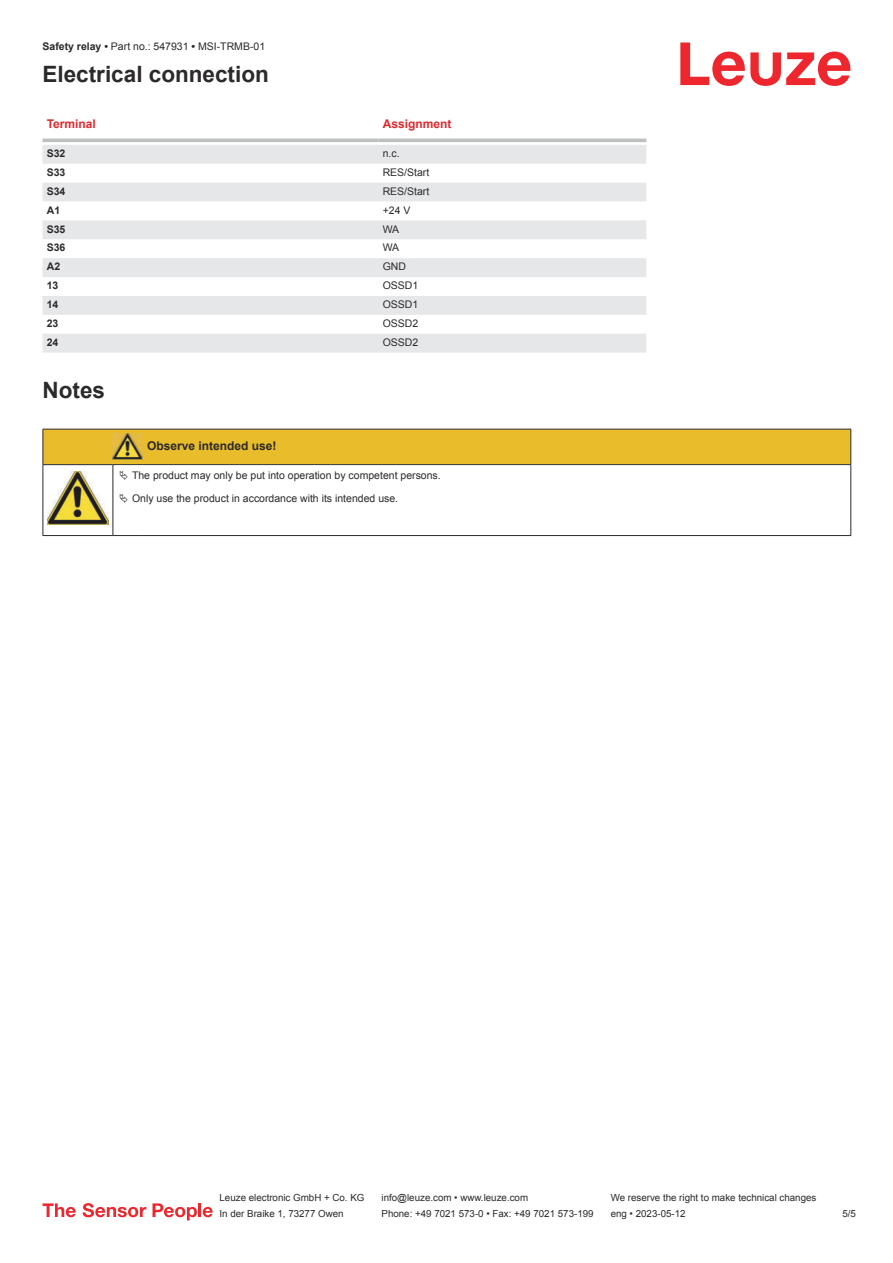
<style>
.page{position:relative;width:893px;height:1263px;background:#fff}
.page>*{position:absolute;margin:0;border:0;box-sizing:border-box;transform-origin:0 0}
.t1{font:700 22.5px "Arial";color:#2b292a}
.t2{font:700 12px "Arial";color:#2b292a}
.t3{font:700 12px "Arial";color:#db2a30}
.t4{font:10.5px/22.4px "Arial";color:#2b292a}
.t5{font:700 10.5px "Arial";color:#2b292a}
.t6{font:9.75px "Arial";color:#2b292a}
.s1{font-weight:700}
</style>
<div class="page">
<svg style="left:680px;top:43px;width:170px;height:43px"></svg>
<svg style="left:43px;top:138px;width:603px;height:1px"></svg>
<svg style="left:43px;top:145px;width:603px;height:208px;fill:#e6e7e9"></svg>
<hr style="left:43px;top:139px;width:335px;height:3px;background:#bdbfc1">
<hr style="left:378px;top:139px;width:268px;height:3px;background:#bdbfc1">
<svg style="left:43px;top:1203px;width:33px;height:14px"></svg>
<svg style="left:83px;top:1203px;width:63px;height:14px"></svg>
<svg style="left:153px;top:1203px;width:44px;height:17px"></svg>
<hr style="left:198px;top:1203px;width:3px;height:14px;background:#ed272d">
<svg style="left:203px;top:1207px;width:10px;height:10px"></svg>
<hr style="left:43px;top:465px;width:1px;height:66px;background:#2b292a">
<hr style="left:113px;top:465px;width:1px;height:66px;background:#2b292a">
<hr style="left:850px;top:465px;width:1px;height:66px;background:#2b292a">
<hr style="left:43px;top:535px;width:70px;height:1px;background:#2b292a">
<hr style="left:113px;top:535px;width:30px;height:1px;background:#2b292a">
<hr style="left:143px;top:535px;width:708px;height:1px;background:#2b292a">
<img style="left:47px;top:510px;width:61px;height:15px">
<svg style="left:43px;top:429px;width:808px;height:81px"></svg>
<p class="t4" style="left:43px;top:36px;width:224px"><span class="s1">Safety relay •</span> Part no.: 547931 <span class="s1">•</span> MSI-TRMB-01</p>
<h1 class="t1" style="left:43px;top:66px;width:228px">Electrical connection</h1>
<p class="t3" style="left:47px;top:119px;width:51px">Terminal</p>
<p class="t3" style="left:383px;top:119px;width:70px">Assignment</p>
<p class="t5" style="left:47px;top:149px;width:20px">S32</p>
<p class="t4" style="left:383px;top:143px;width:18px">n.c.</p>
<p class="t5" style="left:47px;top:168px;width:20px">S33</p>
<p class="t4" style="left:383px;top:162px;width:48px">RES/Start</p>
<p class="t5" style="left:47px;top:187px;width:20px">S34</p>
<p class="t4" style="left:383px;top:181px;width:48px">RES/Start</p>
<p class="t5" style="left:47px;top:206px;width:15px">A1</p>
<p class="t4" style="left:383px;top:200px;width:29px">+24 V</p>
<p class="t5" style="left:47px;top:225px;width:20px">S35</p>
<p class="t4" style="left:383px;top:219px;width:18px">WA</p>
<p class="t5" style="left:47px;top:244px;width:20px">S36</p>
<p class="t4" style="left:383px;top:238px;width:18px">WA</p>
<p class="t5" style="left:47px;top:263px;width:15px">A2</p>
<p class="t4" style="left:383px;top:256px;width:25px">GND</p>
<p class="t5" style="left:47px;top:282px;width:13px">13</p>
<p class="t4" style="left:383px;top:275px;width:37px">OSSD1</p>
<p class="t5" style="left:47px;top:300px;width:13px">14</p>
<p class="t4" style="left:383px;top:294px;width:37px">OSSD1</p>
<p class="t5" style="left:47px;top:319px;width:13px">23</p>
<p class="t4" style="left:383px;top:313px;width:37px">OSSD2</p>
<p class="t5" style="left:47px;top:338px;width:13px">24</p>
<p class="t4" style="left:383px;top:332px;width:37px">OSSD2</p>
<h1 class="t1" style="left:43px;top:382px;width:64px">Notes</h1>
<p class="t2" style="left:147px;top:441px;width:131px">Observe intended use!</p>
<p class="t4" style="left:132px;top:465px;width:310px">The product may only be put into operation by competent persons.<br>Only use the product in accordance with its intended use.</p>
<p class="t6" style="left:220px;top:1194px;width:146px">Leuze electronic GmbH + Co. KG</p>
<p class="t6" style="left:381px;top:1194px;width:148px">info@leuze.com • www.leuze.com</p>
<p class="t6" style="left:611px;top:1194px;width:207px">We reserve the right to make technical changes</p>
<p class="t6" style="left:220px;top:1210px;width:126px">In der Braike 1, 73277 Owen</p>
<p class="t6" style="left:381px;top:1210px;width:214px">Phone: +49 7021 573-0 • Fax: +49 7021 573-199</p>
<p class="t6" style="left:611px;top:1210px;width:76px">eng • 2023-05-12</p>
<p class="t6" style="left:842px;top:1210px;width:15px">5 /5</p>
</div>
